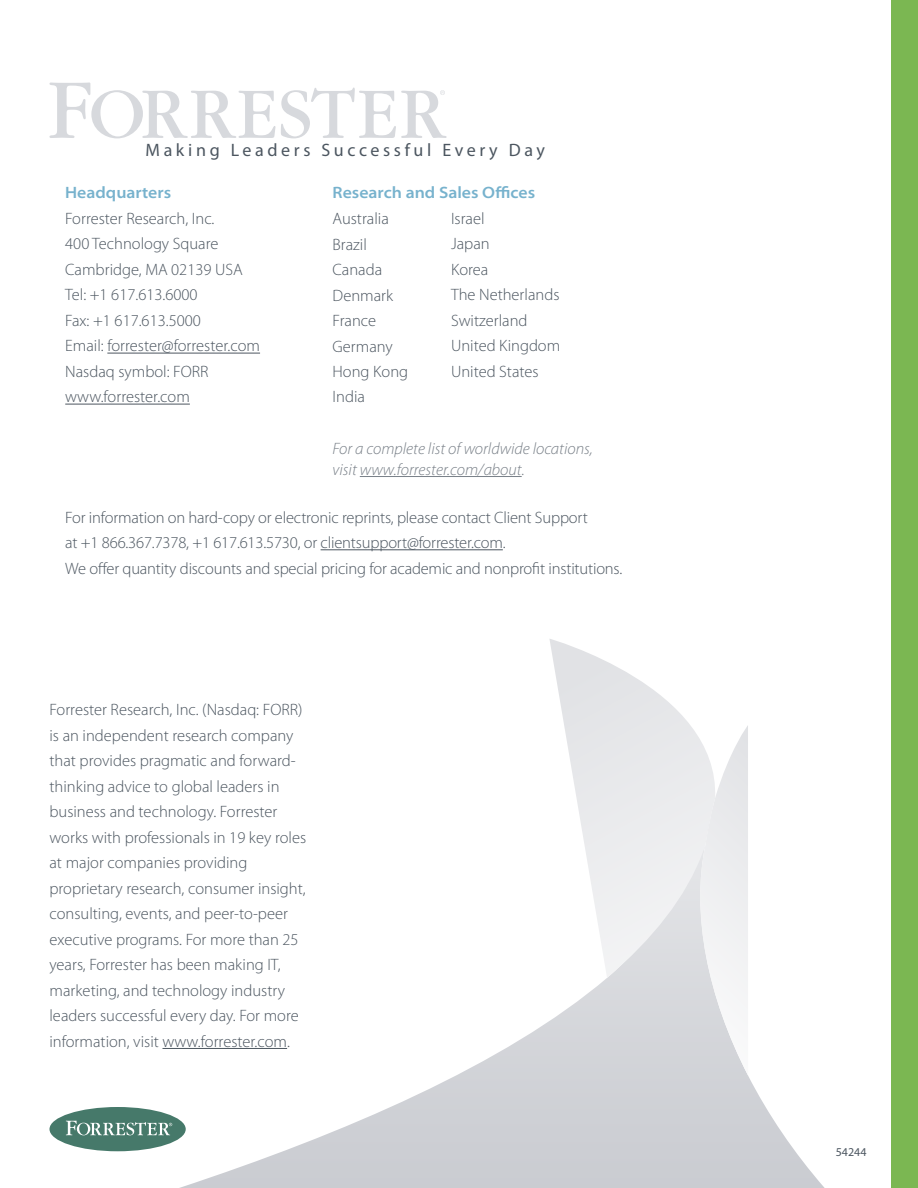
<style>
.page{position:relative;width:918px;height:1188px;background:#fff}
.page>*{position:absolute;margin:0;border:0;box-sizing:border-box;transform-origin:0 0}
.t1{font:18px "Myriad Pro";letter-spacing:.2em;color:#4c5660}
.t2{font:300 16.5px/25.5px "Myriad Pro";color:#4c5660}
.t3{font:italic 300 16.5px/21px "Myriad Pro";color:#798088}
.t4{font:600 semi-expanded 16.5px "Myriad Pro";color:#77b2cd}
.t5{font:12px "Myriad Pro";color:#4c5660}
</style>
<div class="page">
<hr style="left:163px;top:1048px;width:124px;height:1px;background:#4c5660">
<svg style="left:50px;top:82px;width:397px;height:56px"></svg>
<div style="left:50px;top:1107px;width:136px;height:44px;background:#46796a;border-radius:50%"></div>
<svg style="left:66px;top:1121px;width:106px;height:14px"></svg>
<svg style="left:179px;top:978px;width:646px;height:210px"></svg>
<svg style="left:549px;top:639px;width:142px;height:339px"></svg>
<svg style="left:691px;top:726px;width:57px;height:349px"></svg>
<hr style="left:107px;top:353px;width:153px;height:1px;background:#4c5660">
<hr style="left:65px;top:404px;width:125px;height:1px;background:#4c5660">
<hr style="left:360px;top:476px;width:162px;height:1px;background:#798088">
<div style="left:891px;top:0;width:27px;height:1188px;background:#7bb752"></div>
<hr style="left:321px;top:549px;width:182px;height:1px;background:#4c5660">
<p class="t1" style="left:146px;top:140px;width:401px">Making Leaders Successful Every Day</p>
<p class="t4" style="left:65px;top:184px;width:108px">Headquarters</p>
<p class="t2" style="left:65px;top:206px;width:196px">Forrester Research, Inc.<br>400 Technology Square<br>Cambridge, MA 02139 USA<br>Tel: +1 617.613.6000<br>Fax: +1 617.613.5000<br>Email: forrester@forrester.com<br>Nasdaq symbol: FORR www.forrester.com</p>
<p class="t4" style="left:333px;top:184px;width:204px">Research and Sales Offices</p>
<p class="t2" style="left:333px;top:206px;width:77px">Australia<br>Brazil<br>Canada<br>Denmark<br>France<br>Germany<br>Hong Kong<br>India</p>
<p class="t2" style="left:451px;top:206px;width:111px">Israel<br>Japan<br>Korea<br>The Netherlands<br>Switzerland<br>United Kingdom<br>United States</p>
<p class="t3" style="left:333px;top:438px;width:262px">For a complete list of worldwide locations, visit www.forrester.com/about.</p>
<p class="t2" style="left:65px;top:505px;width:559px">For information on hard-copy or electronic reprints, please contact Client Support<br>at +1 866.367.7378, +1 617.613.5730, or clientsupport@forrester.com.<br>We offer quantity discounts and special pricing for academic and nonprofit institutions.</p>
<p class="t2" style="left:50px;top:697px;width:258px">Forrester Research, Inc. (Nasdaq: FORR) is an independent research company that provides pragmatic and forward&shy;thinking advice to global leaders in business and technology. Forrester works with professionals in 19 key roles at major companies providing proprietary research, consumer insight, consulting, events, and peer-to-peer executive programs. For more than 25 years, Forrester has been making IT, marketing, and technology industry leaders successful every day. For more information, visit www.forrester.com.</p>
<p class="t5" style="left:836px;top:1145px;width:32px">54244</p>
</div>
